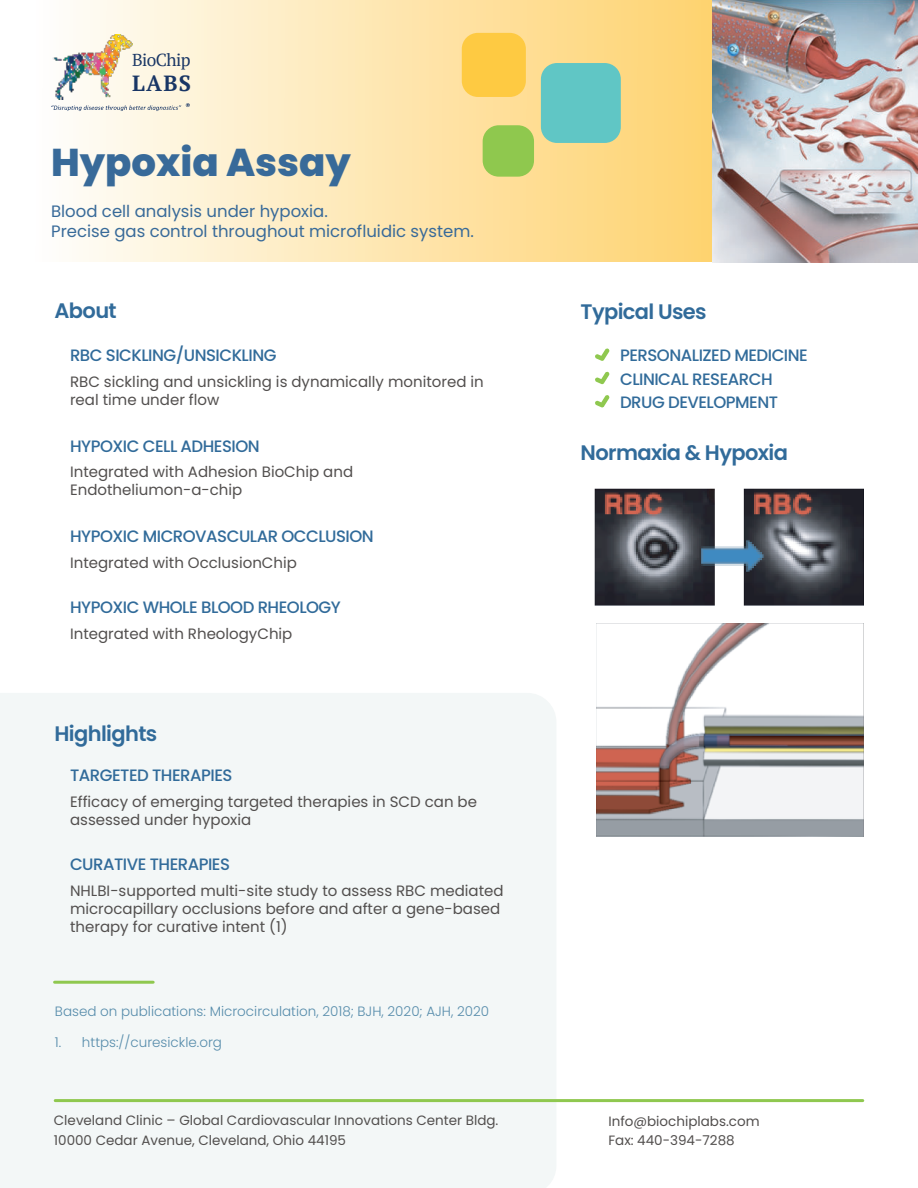
<style>
.page{position:relative;width:918px;height:1188px;background:#fff}
.page>*{position:absolute;margin:0;border:0;box-sizing:border-box;transform-origin:0 0}
.t1{font:800 38.7px "Poppins";color:#386a99}
.t2{font:700 21.9px "PT Serif";color:#193665}
.t3{font:600 21px "Poppins";letter-spacing:-.03em;color:#316b9a}
.t4{font:17.4px "PT Serif";letter-spacing:-.035em;color:#193665}
.t5{font:500 16.5px/23.4px "Poppins";letter-spacing:-.03em;color:#316b9a}
.t6{font:16.5px/19.8px "Poppins";color:#386a99}
.t7{font:15px/18px "Poppins";color:#524f4e}
.t8{font:13.5px/19.5px "Poppins";color:#524f4e}
.t9{font:300 13.5px "Poppins";color:#568cab}
</style>
<div class="page">
<div style="left:1px;top:693px;width:555px;height:494px;background:#f3f7f7"></div>
<svg style="left:595px;top:348px;width:14px;height:13px"></svg>
<svg style="left:595px;top:371px;width:14px;height:13px"></svg>
<svg style="left:595px;top:395px;width:14px;height:13px"></svg>
<hr style="left:55px;top:981px;width:98px;height:3px;background:#8fc84f">
<hr style="left:55px;top:1099px;width:808px;height:3px;background:#8fc84f">
<svg style="left:58px;top:0;width:655px;height:262px;background:#fde7b2"></svg>
<div style="left:462px;top:33px;width:64px;height:64px;background:#feca42;border-radius:16px"></div>
<div style="left:541px;top:63px;width:80px;height:80px;background:#60c6c5;border-radius:16px"></div>
<div style="left:483px;top:125px;width:51px;height:52px;background:#8fc84e;border-radius:16px"></div>
<img style="left:52px;top:35px;width:81px;height:64px">
<svg style="left:123px;top:40px;width:2px;height:6px"></svg>
<svg style="left:51px;top:103px;width:139px;height:8px"></svg>
<img style="left:595px;top:489px;width:269px;height:117px">
<img style="left:596px;top:624px;width:267px;height:213px">
<img style="left:713px;top:0;width:205px;height:262px">
<p class="t4" style="left:132px;top:53px;width:60px">BioChip</p>
<h2 class="t2" style="left:132px;top:71px;width:60px">LABS</h2>
<h1 class="t1" style="left:51px;top:144px;width:301px">Hypoxia Assay</h1>
<p class="t6" style="left:51px;top:201px;width:424px">Blood cell analysis under hypoxia.<br>Precise gas control throughout microfluidic system.</p>
<h3 class="t3" style="left:55px;top:301px;width:64px">About</h3>
<p class="t5" style="left:70px;top:343px;width:208px">RBC SICKLING/UNSICKLING</p>
<p class="t7" style="left:70px;top:373px;width:415px">RBC sickling and unsickling is dynamically monitored in real time under flow</p>
<p class="t5" style="left:70px;top:434px;width:191px">HYPOXIC CELL ADHESION</p>
<p class="t7" style="left:70px;top:463px;width:285px">Integrated with Adhesion BioChip and<br>Endotheliumon-a-chip</p>
<p class="t5" style="left:70px;top:524px;width:305px">HYPOXIC MICROVASCULAR OCCLUSION</p>
<p class="t7" style="left:70px;top:554px;width:228px">Integrated with OcclusionChip</p>
<p class="t5" style="left:70px;top:595px;width:272px">HYPOXIC WHOLE BLOOD RHEOLOGY</p>
<p class="t7" style="left:70px;top:625px;width:224px">Integrated with RheologyChip</p>
<h3 class="t3" style="left:55px;top:725px;width:104px">Highlights</h3>
<p class="t5" style="left:70px;top:763px;width:164px">TARGETED THERAPIES</p>
<p class="t7" style="left:70px;top:793px;width:408px">Efficacy of emerging targeted therapies in SCD can be assessed under hypoxia</p>
<p class="t5" style="left:70px;top:852px;width:162px">CURATIVE THERAPIES</p>
<p class="t7" style="left:70px;top:882px;width:435px">NHLBI-supported multi-site study to assess RBC mediated microcapillary occlusions before and after a gene-based therapy for curative intent (1)</p>
<p class="t9" style="left:55px;top:1003px;width:436px">Based on publications: Microcirculation, 2018; BJH, 2020; AJH, 2020</p>
<p class="t9" style="left:55px;top:1034px;width:169px">1. https://curesickle.org</p>
<h3 class="t3" style="left:581px;top:303px;width:128px">Typical Uses</h3>
<p class="t5" style="left:620px;top:343px;width:189px">PERSONALIZED MEDICINE<br>CLINICAL RESEARCH<br>DRUG DEVELOPMENT</p>
<h3 class="t3" style="left:581px;top:444px;width:209px">Normaxia &amp; Hypoxia</h3>
<p class="t8" style="left:54px;top:1111px;width:446px">Cleveland Clinic – Global Cardiovascular Innovations Center Bldg.<br>10000 Cedar Avenue, Cleveland, Ohio 44195</p>
<p class="t8" style="left:608px;top:1111px;width:153px">Info@biochiplabs.com<br>Fax: 440-394-7288</p>
</div>
